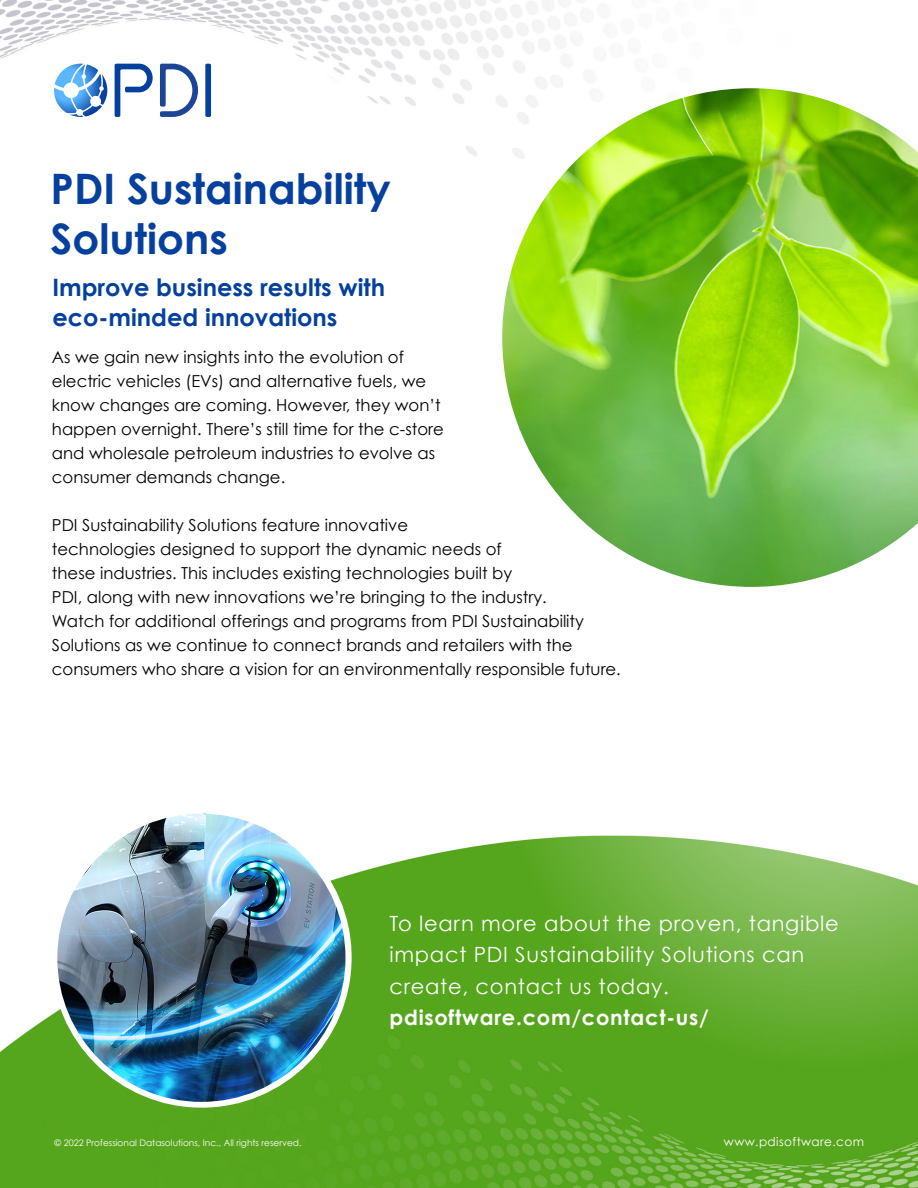
<style>
.page{position:relative;width:918px;height:1188px;background:#fff}
.page>*{position:absolute;margin:0;border:0;box-sizing:border-box;transform-origin:0 0}
.t1{font:700 42px/49.5px "Century Gothic";color:#06409e}
.t2{font:700 24px/30px "Century Gothic";color:#06409e}
.t3{font:21px/31.5px "Century Gothic";letter-spacing:.035em;color:#fff}
.t4{font:700 21px "Century Gothic";letter-spacing:.035em;color:#fff}
.t5{font:16.5px/24px "Century Gothic";color:#000}
.t6{font:12px "Century Gothic";letter-spacing:.035em;color:#fff}
.t7{font:9px "Century Gothic";color:#fff}
</style>
<div class="page">
<img style="left:0;top:835px;width:918px;height:353px">
<img style="left:0;top:0;width:566px;height:156px">
<svg style="left:54px;top:64px;width:53px;height:53px"></svg>
<div style="left:205px;top:64px;width:6px;height:53px;background:#06409e;border-radius:2px"></div>
<svg style="left:160px;top:64px;width:38px;height:53px"></svg>
<svg style="left:115px;top:64px;width:38px;height:53px"></svg>
<div style="left:51px;top:807px;width:301px;height:301px;background:#fff;border-radius:50%"></div>
<img style="left:502px;top:88px;width:416px;height:499px">
<img style="left:57px;top:814px;width:289px;height:288px;border-radius:144px">
<h1 class="t1" style="left:51px;top:162px;width:342px">PDI Sustainability<br>Solutions</h1>
<h2 class="t2" style="left:52px;top:271px;width:334px">Improve business results with eco-minded innovations</h2>
<p class="t5" style="left:52px;top:345px;width:393px">As we gain new insights into the evolution of electric vehicles (EVs) and alternative fuels, we know changes are coming. However, they won’t happen overnight. There’s still time for the c-store and wholesale petroleum industries to evolve as consumer demands change.</p>
<p class="t5" style="left:52px;top:513px;width:570px">PDI Sustainability Solutions feature innovative<br>technologies designed to support the dynamic needs of<br>these industries. This includes existing technologies built by<br>PDI, along with new innovations we’re bringing to the industry.<br>Watch for additional offerings and programs from PDI Sustainability Solutions as we continue to connect brands and retailers with the consumers who share a vision for an environmentally responsible future.</p>
<p class="t3" style="left:390px;top:907px;width:451px">To learn more about the proven, tangible impact PDI Sustainability Solutions can create, contact us today.</p>
<p class="t4" style="left:390px;top:1002px;width:321px">pdisoftware.com/contact-us/</p>
<p class="t7" style="left:55px;top:1137px;width:248px">© 2022 Professional Datasolutions, Inc., All rights reserved.</p>
<p class="t6" style="left:724px;top:1133px;width:142px">www.pdisoftware.com</p>
</div>
